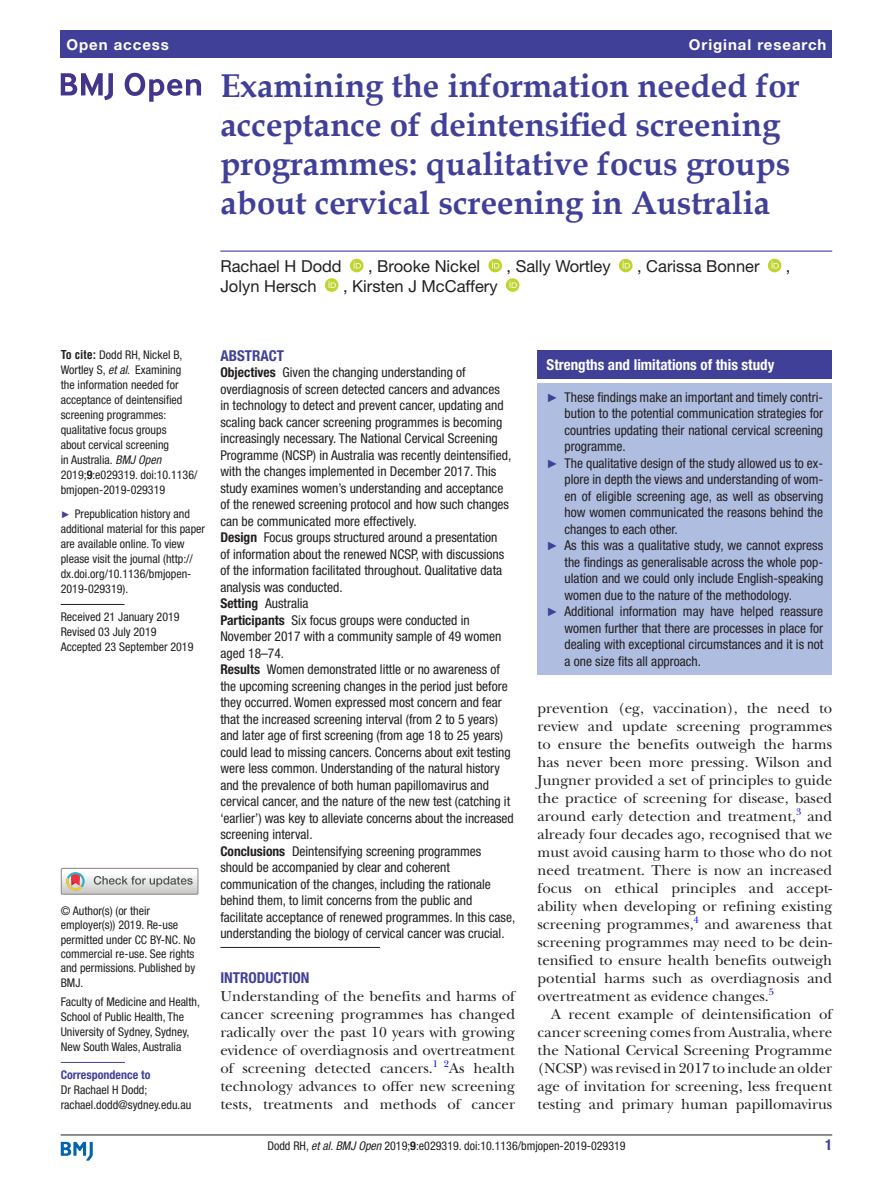
<style>
.page{position:relative;width:893px;height:1191px;background:#fff}
.page>*{position:absolute;margin:0;border:0;box-sizing:border-box;transform-origin:0 0}
.t1{font:700 33px/39px "Book Antiqua";color:#414099}
.t2{font:16.5px "Helvetica Neue LT Std";color:#231f20}
.t3{font:15px/18px "New Baskerville";color:#231f20;text-align:justify}
.t4{font:700 condensed 15px "Helvetica Neue LT Std";color:#fff}
.t5{font:700 15px "Helvetica Neue LT Std";letter-spacing:.065em;color:#fff}
.t6{font:700 condensed 15px "Helvetica Neue LT Std";color:#414099}
.t7{font:condensed 13.5px/16.5px "Helvetica Neue LT Std";color:#231f20}
.t8{font:condensed 12px/15px "Helvetica Neue LT Std";color:#231f20}
.t9{font:700 condensed 12px "Helvetica Neue LT Std";color:#414099}
.t10{font:9.9px "New Baskerville";color:#00f}
.s1{font-family:"Helvetica LT Std";font-weight:700}
.s2{font-style:italic}
.s3{font-weight:700}
.s4{font-family:"Arial";font-stretch:normal;font-size:9.75px;color:#414099}
.s5{font-family:"Arial";font-stretch:normal;font-size:12px;color:#414099}
</style>
<div class="page">
<hr style="left:61px;top:1134px;width:771px;height:1px;background:#231f20">
<svg style="left:61px;top:1141px;width:32px;height:19px"></svg>
<div style="left:61px;top:31px;width:771px;height:27px;background:#414099"></div>
<hr style="left:220px;top:250px;width:612px;height:2px;background:#414099">
<svg style="left:350px;top:259px;width:13px;height:13px"></svg>
<svg style="left:488px;top:259px;width:14px;height:13px"></svg>
<svg style="left:619px;top:259px;width:13px;height:13px"></svg>
<svg style="left:768px;top:259px;width:13px;height:13px"></svg>
<svg style="left:325px;top:278px;width:13px;height:14px"></svg>
<svg style="left:506px;top:278px;width:13px;height:14px"></svg>
<hr style="left:61px;top:604px;width:64px;height:1px;background:#231f20">
<hr style="left:61px;top:1062px;width:64px;height:1px;background:#414099">
<svg style="left:61px;top:73px;width:52px;height:27px"></svg>
<svg style="left:125px;top:73px;width:76px;height:29px"></svg>
<div style="left:61px;top:867px;width:138px;height:27px;border:1px solid #969090"></div>
<svg style="left:61px;top:868px;width:137px;height:26px"></svg>
<div style="left:538px;top:350px;width:294px;height:29px;background:#414099"></div>
<div style="left:538px;top:383px;width:294px;height:291px;background:#afbde1"></div>
<hr style="left:220px;top:947px;width:160px;height:1px;background:#231f20">
<p class="t5" style="left:66px;top:35px;width:104px">Open access</p>
<p class="t5" style="left:689px;top:35px;width:139px">Original research</p>
<h1 class="t1" style="left:220px;top:66px;width:581px">Examining the information needed for acceptance of deintensified screening programmes: qualitative focus groups about cervical screening in Australia</h1>
<p class="t2" style="left:220px;top:257px;width:123px">Rachael H Dodd</p>
<p class="t2" style="left:368px;top:257px;width:114px">, Brooke Nickel</p>
<p class="t2" style="left:507px;top:257px;width:106px">, Sally Wortley</p>
<p class="t2" style="left:637px;top:257px;width:124px">, Carissa Bonner</p>
<p class="t2" style="left:786px;top:257px;width:6px">,</p>
<p class="t2" style="left:220px;top:276px;width:98px">Jolyn Hersch</p>
<p class="t2" style="left:343px;top:276px;width:156px">, Kirsten J McCaffery</p>
<p class="t8" style="left:61px;top:347px;width:138px"><span class="s1">To cite:</span> Dodd RH, Nickel B,<br>Wortley S, <span class="s2">et al</span>. Examining the information needed for acceptance of deintensified screening programmes: qualitative focus groups<br>about cervical screening<br>in Australia. <span class="s2">BMJ Open<br></span>2019;<span class="s3">9</span>:e029319. doi:10.1136/ bmjopen-2019-029319</p>
<p class="t8" style="left:61px;top:506px;width:146px"><span class="s4">►</span> Prepublication history and additional material for this paper are available online. To view please visit the journal (http:// dx.doi.org/10.1136/bmjopen-<br>2019-029319).</p>
<p class="t8" style="left:61px;top:609px;width:134px">Received 21 January 2019<br>Revised 03 July 2019<br>Accepted 23 September 2019</p>
<p class="t8" style="left:61px;top:903px;width:136px;line-height:14.4px">© Author(s) (or their employer(s)) 2019. Re-use permitted under CC BY-NC. No commercial re-use. See rights and permissions. Published by<br>BMJ.</p>
<p class="t8" style="left:61px;top:994px;width:141px">Faculty of Medicine and Health,<br>School of Public Health, The<br>University of Sydney, Sydney,<br>New South Wales, Australia</p>
<p class="t9" style="left:61px;top:1067px;width:91px">Correspondence to</p>
<p class="t8" style="left:61px;top:1082px;width:132px">Dr Rachael H Dodd; rachael.dodd@sydney.edu.au</p>
<p class="t6" style="left:220px;top:346px;width:65px">Abstract</p>
<p class="t7" style="left:220px;top:364px;width:296px"><span class="s3">Objectives</span> Given the changing understanding of overdiagnosis of screen detected cancers and advances<br>in technology to detect and prevent cancer, updating and scaling back cancer screening programmes is becoming increasingly necessary. The National Cervical Screening Programme (NCSP) in Australia was recently deintensified, with the changes implemented in December 2017. This study examines women’s understanding and acceptance of the renewed screening protocol and how such changes can be communicated more effectively.<br><span class="s3">Design</span> Focus groups structured around a presentation<br>of information about the renewed NCSP, with discussions of the information facilitated throughout. Qualitative data analysis was conducted.<br><span class="s3">Setting</span> Australia<br><span class="s3">Participants</span> Six focus groups were conducted in November 2017 with a community sample of 49 women aged 18–74.<br><span class="s3">Results</span> Women demonstrated little or no awareness of the upcoming screening changes in the period just before they occurred. Women expressed most concern and fear that the increased screening interval (from 2 to 5 years) and later age of first screening (from age 18 to 25 years) could lead to missing cancers. Concerns about exit testing were less common. Understanding of the natural history and the prevalence of both human papillomavirus and cervical cancer, and the nature of the new test (catching it ‘earlier’) was key to alleviate concerns about the increased screening interval.<br><span class="s3">Conclusions</span> Deintensifying screening programmes should be accompanied by clear and coherent communication of the changes, including the rationale behind them, to limit concerns from the public and facilitate acceptance of renewed programmes. In this case, understanding the biology of cervical cancer was crucial.</p>
<p class="t6" style="left:220px;top:969px;width:91px">Introduction</p>
<p class="t3" style="left:220px;top:987px;width:296px">Understanding of the benefits and harms of cancer screening programmes has changed radically over the past 10 years with growing evidence of overdiagnosis and overtreatment of screening detected cancers.</p>
<p class="t10" style="left:433px;top:1057px;width:18px">1 2</p>
<p class="t3" style="left:220px;top:1059px;width:296px;text-indent:229px">As health technology advances to offer new screening tests, treatments and methods of cancer</p>
<p class="t4" style="left:547px;top:355px;width:229px">Strengths and limitations of this study</p>
<p class="t7" style="left:547px;top:388px;width:278px"><span class="s5">►</span> These findings make an important and timely contri-</p>
<p class="t7" style="left:565px;top:405px;width:260px">bution to the potential communication strategies for</p>
<p class="t7" style="left:565px;top:421px;width:260px">countries updating their national cervical screening</p>
<p class="t7" style="left:565px;top:438px;width:63px">programme.</p>
<p class="t7" style="left:547px;top:454px;width:278px"><span class="s5">►</span> The qualitative design of the study allowed us to ex-</p>
<p class="t7" style="left:565px;top:471px;width:260px">plore in depth the views and understanding of wom-</p>
<p class="t7" style="left:565px;top:487px;width:260px">en of eligible screening age, as well as observing</p>
<p class="t7" style="left:565px;top:504px;width:260px">how women communicated the reasons behind the</p>
<p class="t7" style="left:565px;top:520px;width:115px">changes to each other.</p>
<p class="t7" style="left:547px;top:537px;width:278px"><span class="s5">►</span> As this was a qualitative study, we cannot express</p>
<p class="t7" style="left:565px;top:553px;width:260px">the findings as generalisable across the whole pop-</p>
<p class="t7" style="left:565px;top:570px;width:260px">ulation and we could only include English-speaking</p>
<p class="t7" style="left:565px;top:586px;width:229px">women due to the nature of the methodology.</p>
<p class="t7" style="left:547px;top:603px;width:278px"><span class="s5">►</span> Additional information may have helped reassure</p>
<p class="t7" style="left:565px;top:619px;width:260px">women further that there are processes in place for</p>
<p class="t7" style="left:565px;top:636px;width:260px">dealing with exceptional circumstances and it is not</p>
<p class="t7" style="left:565px;top:652px;width:138px">a one size fits all approach.</p>
<p class="t3" style="left:538px;top:699px;width:296px">prevention (eg, vaccination), the need to review and update screening programmes to ensure the benefits outweigh the harms has never been more pressing. Wilson and Jungner provided a set of principles to guide the practice of screening for disease, based around early detection and treatment,<sup>3</sup> and already four decades ago, recognised that we must avoid causing harm to those who do not need treatment. There is now an increased focus on ethical principles and accept&shy;ability when developing or refining existing screening programmes,</p>
<p class="t10" style="left:694px;top:913px;width:7px">4</p>
<p class="t3" style="left:538px;top:915px;width:296px;text-indent:167px">and awareness that screening programmes may need to be dein&shy;tensified to ensure health benefits outweigh potential harms such as overdiagnosis and overtreatment as evidence changes.</p>
<p class="t10" style="left:769px;top:985px;width:7px">5</p>
<p class="t3" style="left:538px;top:1005px;width:296px;text-indent:14px">A recent example of deintensification of cancer screening comes from Australia, where the National Cervical Screening Programme (NCSP) was revised in 2017 to include an older age of invitation for screening, less frequent testing and primary human papillomavirus</p>
<p class="t8" style="left:267px;top:1137px;width:360px">Dodd RH, <span class="s2">et al</span>. <span class="s2">BMJ Open</span> 2019;<span class="s3">9</span>:e029319. doi:10.1136/bmjopen-2019-029319</p>
<p class="t6" style="left:825px;top:1135px;width:9px">1</p>
</div>
